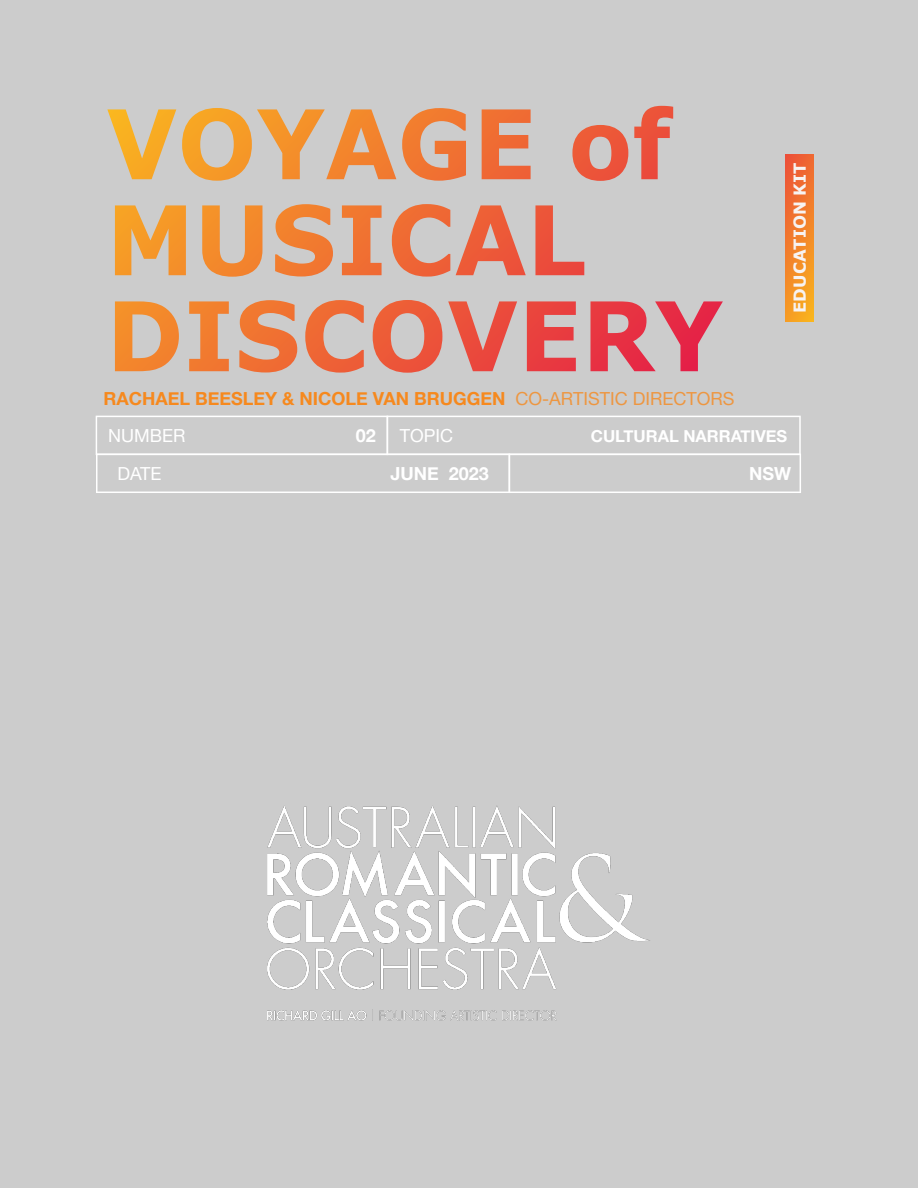
<style>
.page{position:relative;width:918px;height:1188px;background:#ccc}
.page>*{position:absolute;margin:0;border:0;box-sizing:border-box;transform-origin:0 0}
.t1{font:700 18px "Helvetica Neue";color:#f6891e}
.t2{font:18px "Helvetica Neue";color:#fff}
.t3{font:700 18px "Helvetica Neue";color:#fff}
.t4{font:700 16.5px "Helvetica Neue";color:#fff}
.t5{font:700 16.5px "Verdana";color:#f7f3f2}
.s1{font-weight:400;color:rgb(246 137 30/.8)}
</style>
<div class="page">
<img style="left:267px;top:806px;width:383px;height:215px">
<svg style="left:96px;top:416px;width:705px;height:77px"></svg>
<img style="left:785px;top:154px;width:29px;height:167px">
<svg style="left:107px;top:109px;width:69px;height:70px"></svg>
<svg style="left:182px;top:108px;width:214px;height:73px"></svg>
<svg style="left:402px;top:108px;width:64px;height:73px"></svg>
<svg style="left:482px;top:109px;width:49px;height:70px"></svg>
<svg style="left:572px;top:125px;width:56px;height:56px"></svg>
<svg style="left:634px;top:106px;width:39px;height:73px"></svg>
<svg style="left:115px;top:205px;width:71px;height:70px"></svg>
<svg style="left:202px;top:205px;width:60px;height:72px"></svg>
<svg style="left:275px;top:204px;width:58px;height:73px"></svg>
<svg style="left:342px;top:205px;width:40px;height:70px"></svg>
<svg style="left:392px;top:204px;width:58px;height:73px"></svg>
<svg style="left:456px;top:205px;width:70px;height:70px"></svg>
<svg style="left:535px;top:205px;width:49px;height:70px"></svg>
<svg style="left:115px;top:301px;width:64px;height:70px"></svg>
<svg style="left:189px;top:301px;width:40px;height:70px"></svg>
<svg style="left:239px;top:300px;width:58px;height:73px"></svg>
<svg style="left:305px;top:300px;width:59px;height:73px"></svg>
<svg style="left:373px;top:300px;width:69px;height:73px"></svg>
<svg style="left:448px;top:301px;width:69px;height:70px"></svg>
<svg style="left:527px;top:301px;width:49px;height:70px"></svg>
<svg style="left:590px;top:301px;width:133px;height:70px"></svg>
<p class="t1" style="left:103px;top:387px;width:632px">RACHAEL BEESLEY &amp; NICOLE VAN BRUGGEN <span class="s1">CO-ARTISTIC DIRECTORS</span></p>
<p class="t5" style="left:793px;top:313px;width:151px;rotate:-90deg">EDUCATION KIT</p>
<p class="t2" style="left:108px;top:425px;width:79px">NUMBER</p>
<p class="t3" style="left:356px;top:424px;width:22px">02</p>
<p class="t2" style="left:400px;top:425px;width:55px">TOPIC</p>
<p class="t4" style="left:591px;top:426px;width:198px">CULTURAL NARRATIVES</p>
<p class="t2" style="left:117px;top:463px;width:46px">DATE</p>
<p class="t3" style="left:390px;top:462px;width:100px">JUNE 2023</p>
<p class="t3" style="left:749px;top:462px;width:44px">NSW</p>
</div>
